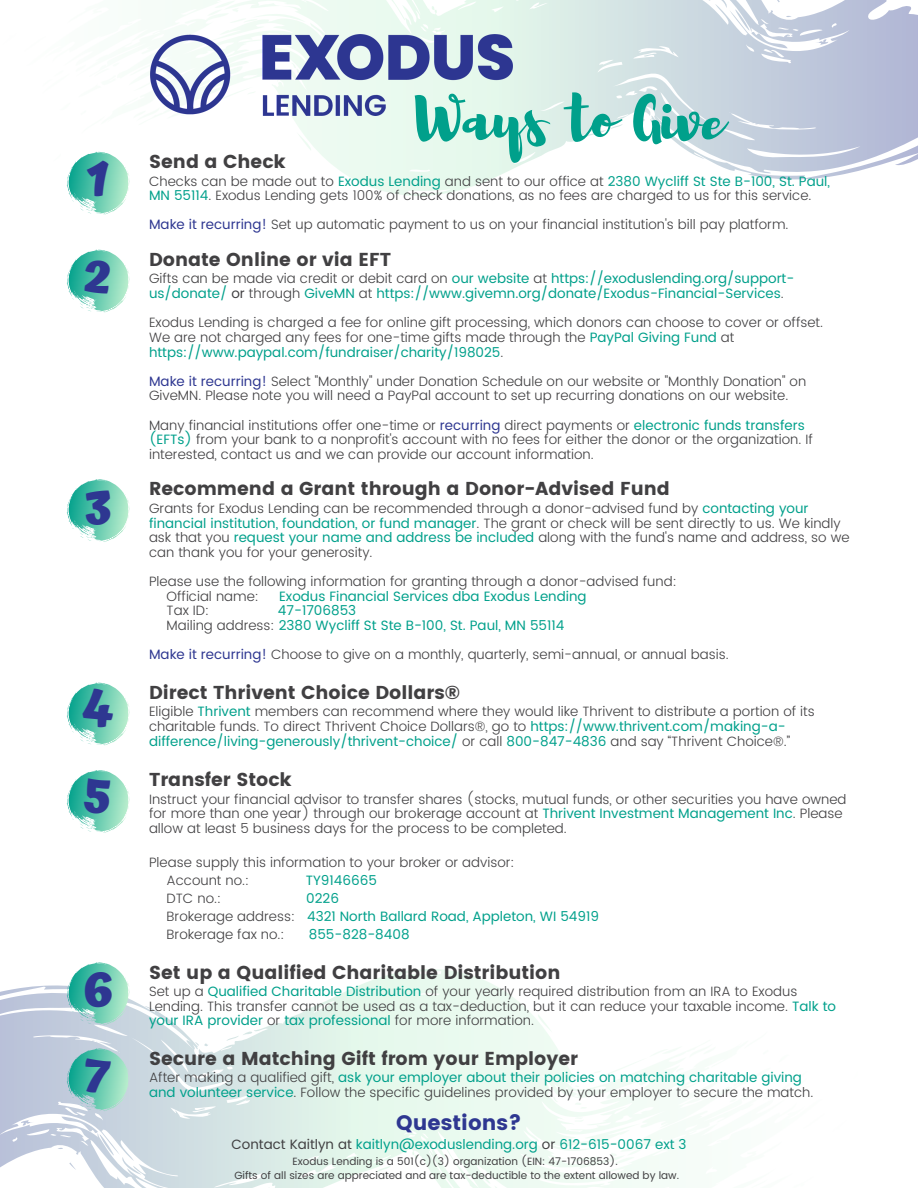
<style>
.page{position:relative;width:918px;height:1188px;background:#fff}
.page>*{position:absolute;margin:0;border:0;box-sizing:border-box;transform-origin:0 0}
.t1{font:60px "Brusher";color:#00a08b}
.t2{font:700 48px "Atma";color:#2e3791}
.t3{font:21px "Poppins";color:#2e3791}
.t4{font:18.75px "Poppins";color:#414042}
.t5{font:300 13.5px/14.7px "Poppins";color:#414042}
.t6{font:13.5px/14.7px "Poppins";color:#00a08b}
.t7{font:10.5px "Poppins";color:#414042}
.s1{font-weight:400;color:#00a08b}
.s2{font-weight:400;color:#2e3791}
.s3{font-weight:300;color:#414042}
.s4{color:#414042}
</style>
<div class="page">
<svg style="left:66px;top:0;width:852px;height:196px"></svg>
<img style="left:151px;top:34px;width:362px;height:81px">
<svg style="left:67px;top:152px;width:63px;height:63px"></svg>
<svg style="left:67px;top:250px;width:63px;height:63px"></svg>
<svg style="left:67px;top:479px;width:63px;height:63px"></svg>
<svg style="left:67px;top:683px;width:63px;height:63px"></svg>
<svg style="left:67px;top:770px;width:63px;height:63px"></svg>
<svg style="left:0;top:969px;width:670px;height:219px"></svg>
<svg style="left:67px;top:962px;width:63px;height:63px;background:#88d2c1"></svg>
<svg style="left:67px;top:1048px;width:63px;height:63px;background:#81cbbd"></svg>
<p class="t2" style="left:87px;top:150px;width:25px">1</p>
<p class="t2" style="left:85px;top:248px;width:28px">2</p>
<p class="t2" style="left:85px;top:477px;width:29px">3</p>
<p class="t2" style="left:83px;top:680px;width:33px">4</p>
<p class="t2" style="left:84px;top:768px;width:30px">5</p>
<p class="t2" style="left:83px;top:960px;width:31px">6</p>
<p class="t2" style="left:85px;top:1046px;width:27px">7</p>
<p class="t1" style="left:418px;top:80px;width:309px">Ways to Give</p>
<p class="t4" style="left:149px;top:151px;width:138px">Send a Check</p>
<p class="t5" style="left:149px;top:174px;width:682px">Checks can be made out to <span class="s1">Exodus Lending</span> and sent to our office at <span class="s1">2380 Wycliff St Ste B-100, St. Paul,<br>MN 55114</span>. Exodus Lending gets 100% of check donations, as no fees are charged to us for this service.</p>
<p class="t5" style="left:149px;top:217px;width:641px"><span class="s2">Make it recurring!</span> Set up automatic payment to us on your financial institution's bill pay platform.</p>
<p class="t4" style="left:149px;top:248px;width:244px">Donate Online or via EFT</p>
<p class="t6" style="left:149px;top:271px;width:647px"><span class="s3">Gifts can be made via credit or debit card on</span> our website <span class="s3">at</span> https://exoduslending.org/support&shy;us/donate/ <span class="s4">or</span> <span class="s3">through</span> GiveMN <span class="s3">at</span> https://www.givemn.org/donate/Exodus-Financial-Services<span class="s3">.</span></p>
<p class="t5" style="left:149px;top:315px;width:676px">Exodus Lending is charged a fee for online gift processing, which donors can choose to cover or offset.</p>
<p class="t6" style="left:149px;top:330px;width:587px"><span class="s3">We are not charged any fees for one-time gifts made through the</span> PayPal Giving Fund <span class="s3">at </span>https://www.paypal.com/fundraiser/charity/198025<span class="s3">.</span></p>
<p class="t5" style="left:149px;top:374px;width:659px"><span class="s2">Make it recurring!</span> Select "Monthly" under Donation Schedule on our website or "Monthly Donation" on<br>GiveMN. Please note you will need a PayPal account to set up recurring donations on our website.</p>
<p class="t5" style="left:149px;top:418px;width:665px">Many financial institutions offer one-time or <span class="s2">recurring</span> direct payments or <span class="s1">electronic funds transfers (EFTs)</span> from your bank to a nonprofit's account with no fees for either the donor or the organization. If interested, contact us and we can provide our account information.</p>
<p class="t4" style="left:149px;top:478px;width:522px">Recommend a Grant through a Donor-Advised Fund</p>
<p class="t5" style="left:149px;top:501px;width:702px">Grants for Exodus Lending can be recommended through a donor-advised fund by <span class="s1">contacting your financial institution, foundation, or fund manager</span>. The grant or check will be sent directly to us. We kindly ask that you <span class="s1">request your name and address be included</span> along with the fund's name and address, so we can thank you for your generosity.</p>
<p class="t5" style="left:149px;top:574px;width:529px">Please use the following information for granting through a donor-advised fund:</p>
<p class="t5" style="left:167px;top:589px;width:94px">Official name:</p>
<p class="t6" style="left:279px;top:589px;width:309px">Exodus Financial Services dba Exodus Lending</p>
<p class="t5" style="left:167px;top:603px;width:44px">Tax ID:</p>
<p class="t6" style="left:278px;top:603px;width:80px">47-1706853</p>
<p class="t6" style="left:167px;top:618px;width:399px"><span class="s3">Mailing address:</span> 2380 Wycliff St Ste B-100, St. Paul, MN 55114</p>
<p class="t5" style="left:149px;top:647px;width:581px"><span class="s2">Make it recurring!</span> Choose to give on a monthly, quarterly, semi-annual, or annual basis.</p>
<p class="t4" style="left:149px;top:681px;width:312px">Direct Thrivent Choice Dollars®</p>
<p class="t5" style="left:149px;top:704px;width:667px">Eligible <span class="s1">Thrivent</span> members can recommend where they would like Thrivent to distribute a portion of its charitable funds. To direct Thrivent Choice Dollars®, go to <span class="s1">https://www.thrivent.com/making-a&shy;difference/living-generously/thrivent-choice/</span> or call <span class="s1">800-847-4836</span> and say “Thrivent Choice®.”</p>
<p class="t4" style="left:149px;top:769px;width:144px">Transfer Stock</p>
<p class="t5" style="left:149px;top:792px;width:699px">Instruct your financial advisor to transfer shares (stocks, mutual funds, or other securities you have owned for more than one year) through our brokerage account at <span class="s1">Thrivent Investment Management Inc</span>. Please allow at least 5 business days for the process to be completed.</p>
<p class="t5" style="left:149px;top:855px;width:367px">Please supply this information to your broker or advisor:</p>
<p class="t5" style="left:167px;top:873px;width:84px">Account no.:</p>
<p class="t6" style="left:306px;top:873px;width:73px">TY9146665</p>
<p class="t5" style="left:167px;top:891px;width:56px">DTC no.:</p>
<p class="t6" style="left:306px;top:891px;width:34px">0226</p>
<p class="t6" style="left:167px;top:909px;width:434px"><span class="s3">Brokerage address:</span> 4321 North Ballard Road, Appleton, WI 54919</p>
<p class="t5" style="left:167px;top:927px;width:119px">Brokerage fax no.:</p>
<p class="t6" style="left:309px;top:927px;width:102px">855-828-8408</p>
<p class="t4" style="left:149px;top:961px;width:413px">Set up a Qualified Charitable Distribution</p>
<p class="t5" style="left:149px;top:984px;width:688px">Set up a <span class="s1">Qualified Charitable Distribution</span> of your yearly required distribution from an IRA to Exodus<br>Lending. This transfer cannot be used as a tax-deduction, but it can reduce your taxable income. <span class="s1">Talk to your IRA provider</span> or <span class="s1">tax professional</span> for more information.</p>
<p class="t4" style="left:149px;top:1047px;width:431px">Secure a Matching Gift from your Employer</p>
<p class="t6" style="left:149px;top:1070px;width:654px"><span class="s3">After making a qualified gift,</span> ask your employer about their policies on matching charitable giving</p>
<p class="t5" style="left:149px;top:1085px;width:666px"><span class="s1">and volunteer service</span>. Follow the specific guidelines provided by your employer to secure the match.</p>
<p class="t6" style="left:231px;top:1137px;width:457px"><span class="s4">Contact Kaitlyn at</span> kaitlyn@exoduslending.org <span class="s4">or</span> 612-615-0067 ext 3</p>
<p class="t3" style="left:396px;top:1110px;width:127px">Questions?</p>
<p class="t7" style="left:293px;top:1155px;width:327px">Exodus Lending is a 501(c)(3) organization (EIN: 47-1706853).</p>
<p class="t7" style="left:234px;top:1169px;width:446px">Gifts of all sizes are appreciated and are tax-deductible to the extent allowed by law.</p>
</div>
